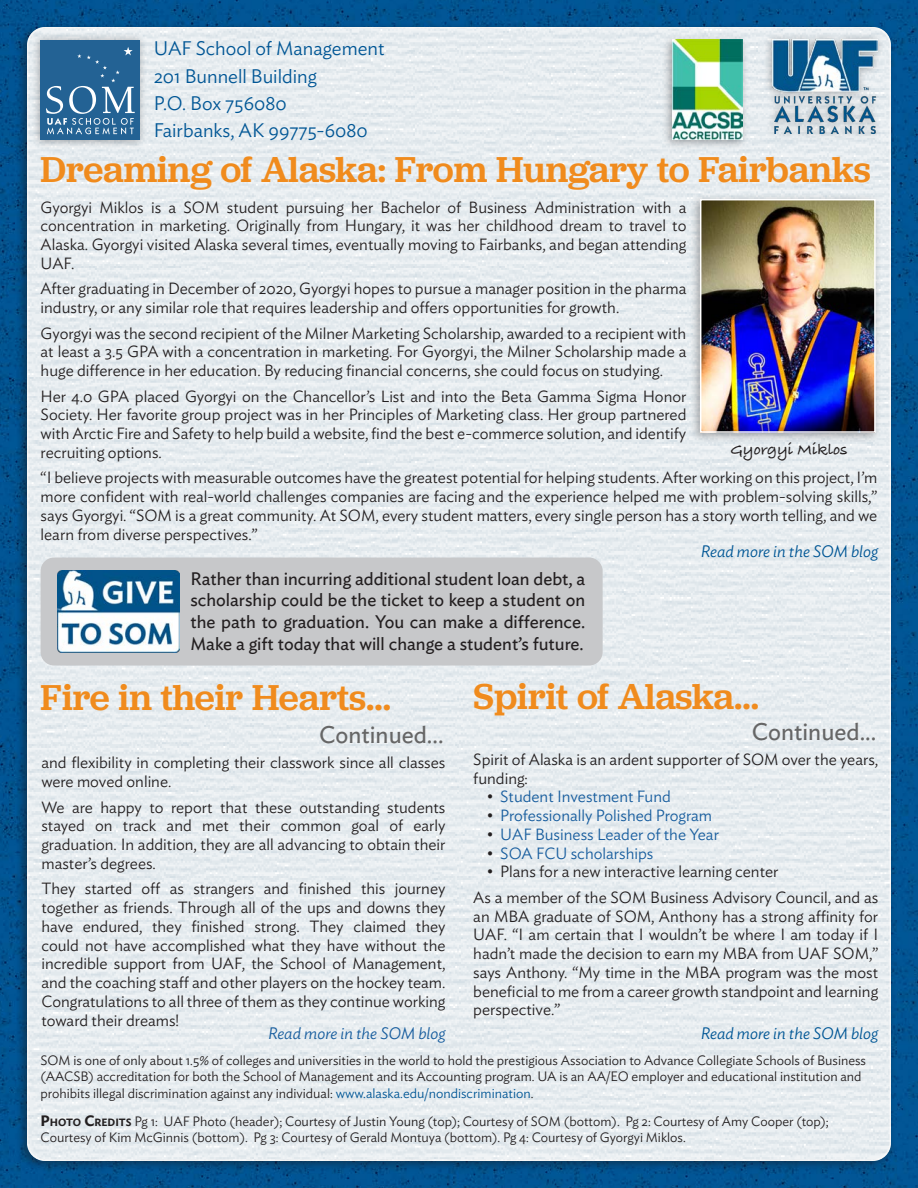
<style>
.page{position:relative;width:918px;height:1188px;background:#fff}
.page>*{position:absolute;margin:0;border:0;box-sizing:border-box;transform-origin:0 0}
.t1{font:500 37.5px "Jubilat";letter-spacing:-.005em;color:#f08b1d}
.t2{font:24px "Ideal Sans";color:#666}
.t3{font:300 19.5px "Ideal Sans";color:#005695}
.t4{font:18px/21.6px "Ideal Sans";color:#231f20;text-align:justify}
.t5{font:italic 300 16.5px "Ideal Sans";color:#005695}
.t6{font:italic 300 16.5px "Ideal Sans";color:#175d9e}
.t7{font:700 16.5px "Bradley Hand ITCTT";color:#231f20}
.t8{font:300 16.2px/18.8px "Ideal Sans";color:#231f20;text-align:justify}
.t9{font:300 16.2px "Ideal Sans";color:#175d9e}
.t10{font:300 13.5px/16.2px "Ideal Sans";color:#231f20}
.s1{color:#231f20}
.s2{color:#005695}
.s3{font-weight:600;font-size:15px}
.s4{font-weight:600;font-size:10.5px}
</style>
<div class="page">
<img style="left:0;top:0;width:918px;height:1188px">
<div style="left:16px;top:22px;width:880px;height:1150px;background:#231f20;opacity:.35"></div>
<div style="left:28px;top:28px;width:862px;height:1132px;background:#e7ecf0;border-radius:18px"></div>
<div style="left:764px;top:33px;width:121px;height:109px;background:#231f20;opacity:.35"></div>
<img style="left:773px;top:40px;width:104px;height:94px">
<div style="left:31px;top:33px;width:116px;height:116px;background:#231f20;opacity:.35"></div>
<div style="left:41px;top:40px;width:99px;height:99px;background:#236294"></div>
<svg style="left:46px;top:47px;width:89px;height:87px"></svg>
<div style="left:661px;top:34px;width:88px;height:116px;background:#231f20;opacity:.35"></div>
<img style="left:672px;top:40px;width:71px;height:99px">
<div style="left:41px;top:558px;width:562px;height:108px;background:#c7c8ca;border-radius:14px"></div>
<img style="left:57px;top:571px;width:122px;height:81px">
<div style="left:690px;top:193px;width:192px;height:250px;background:#231f20;opacity:.35"></div>
<img style="left:703px;top:202px;width:170px;height:228px">
<div style="left:700px;top:199px;width:176px;height:234px;border:2px solid #fff"></div>
<p class="t3" style="left:154px;top:34px;width:232px">UAF School of Management</p>
<p class="t3" style="left:154px;top:61px;width:165px">201 Bunnell Building</p>
<p class="t3" style="left:154px;top:88px;width:134px">P.O. Box 756080</p>
<p class="t3" style="left:154px;top:115px;width:216px">Fairbanks, AK 99775-6080</p>
<p class="t1" style="left:41px;top:145px;width:831px">Dreaming of Alaska: From Hungary to Fairbanks</p>
<p class="t8" style="left:41px;top:196px;width:647px">Gyorgyi Miklos is a SOM student pursuing her Bachelor of Business Administration with a concentration in marketing. Originally from Hungary, it was her childhood dream to travel to Alaska. Gyorgyi visited Alaska several times, eventually moving to Fairbanks, and began attending UAF.</p>
<p class="t8" style="left:41px;top:278px;width:647px">After graduating in December of 2020, Gyorgyi hopes to pursue a manager position in the pharma industry, or any similar role that requires leadership and offers opportunities for growth.</p>
<p class="t8" style="left:41px;top:322px;width:647px">Gyorgyi was the second recipient of the Milner Marketing Scholarship, awarded to a recipient with at least a 3.5 GPA with a concentration in marketing. For Gyorgyi, the Milner Scholarship made a huge difference in her education. By reducing financial concerns, she could focus on studying.</p>
<p class="t8" style="left:41px;top:385px;width:647px">Her 4.0 GPA placed Gyorgyi on the Chancellor’s List and into the Beta Gamma Sigma Honor Society. Her favorite group project was in her Principles of Marketing class. Her group partnered with Arctic Fire and Safety to help build a website, find the best e-commerce solution, and identify recruiting options.</p>
<p class="t8" style="left:41px;top:467px;width:838px">“I believe projects with measurable outcomes have the greatest potential for helping students. After working on this project, I’m more confident with real-world challenges companies are facing and the experience helped me with problem-solving skills,” says Gyorgyi. “SOM is a great community. At SOM, every student matters, every single person has a story worth telling, and we learn from diverse perspectives.”</p>
<p class="t7" style="left:730px;top:436px;width:119px">Gyorgyi Miklos</p>
<p class="t5" style="left:701px;top:538px;width:179px">Read more in the SOM blog</p>
<p class="t4" style="left:190px;top:566px;width:396px">Rather than incurring additional student loan debt, a scholarship could be the ticket to keep a student on the path to graduation. You can make a difference.<br>Make a gift today that will change a student’s future.</p>
<p class="t1" style="left:41px;top:673px;width:352px">Fire in their Hearts...</p>
<p class="t2" style="left:319px;top:716px;width:126px">Continued...</p>
<p class="t1" style="left:473px;top:672px;width:287px">Spirit of Alaska...</p>
<p class="t2" style="left:752px;top:713px;width:126px">Continued...</p>
<p class="t8" style="left:473px;top:749px;width:406px">Spirit of Alaska is an ardent supporter of SOM over the years, funding:</p>
<p class="t9" style="left:487px;top:784px;width:186px"><span class="s1">•</span> Student Investment Fund</p>
<p class="t9" style="left:487px;top:803px;width:227px"><span class="s1">•</span> Professionally Polished Program</p>
<p class="t9" style="left:487px;top:822px;width:234px"><span class="s1">•</span> UAF Business Leader of the Year</p>
<p class="t9" style="left:487px;top:841px;width:168px"><span class="s1">•</span> SOA FCU scholarships</p>
<p class="t8" style="left:487px;top:861px;width:293px">• Plans for a new interactive learning center</p>
<p class="t8" style="left:473px;top:887px;width:406px">As a member of the SOM Business Advisory Council, and as an MBA graduate of SOM, Anthony has a strong affinity for UAF. “I am certain that I wouldn’t be where I am today if I hadn’t made the decision to earn my MBA from UAF SOM,” says Anthony. “My time in the MBA program was the most beneficial to me from a career growth standpoint and learning perspective.”</p>
<p class="t8" style="left:41px;top:752px;width:406px">and flexibility in completing their classwork since all classes were moved online.</p>
<p class="t8" style="left:41px;top:796px;width:406px">We are happy to report that these outstanding students stayed on track and met their common goal of early graduation. In addition, they are all advancing to obtain their master’s degrees.</p>
<p class="t8" style="left:41px;top:878px;width:406px">They started off as strangers and finished this journey together as friends. Through all of the ups and downs they have endured, they finished strong. They claimed they could not have accomplished what they have without the incredible support from UAF, the School of Management, and the coaching staff and other players on the hockey team.<br>Congratulations to all three of them as they continue working toward their dreams!</p>
<p class="t6" style="left:268px;top:1021px;width:179px">Read more in the SOM blog</p>
<p class="t5" style="left:701px;top:1021px;width:179px">Read more in the SOM blog</p>
<p class="t10" style="left:41px;top:1051px;width:827px">SOM is one of only about 1.5% of colleges and universities in the world to hold the prestigious Association to Advance Collegiate Schools of Business (AACSB) accreditation for both the School of Management and its Accounting program. UA is an AA/EO employer and educational institution and prohibits illegal discrimination against any individual: <span class="s2">www.alaska.edu/nondiscrimination</span>.</p>
<p class="t10" style="left:41px;top:1112px;width:790px"><span class="s3">P</span><span class="s4">HOTO</span> <span class="s3">C</span><span class="s4">REDITS</span> Pg 1: UAF Photo (header); Courtesy of Justin Young (top); Courtesy of SOM (bottom). Pg 2: Courtesy of Amy Cooper (top);<br>Courtesy of Kim McGinnis (bottom). Pg 3: Courtesy of Gerald Montuya (bottom). Pg 4: Courtesy of Gyorgyi Miklos.</p>
</div>
